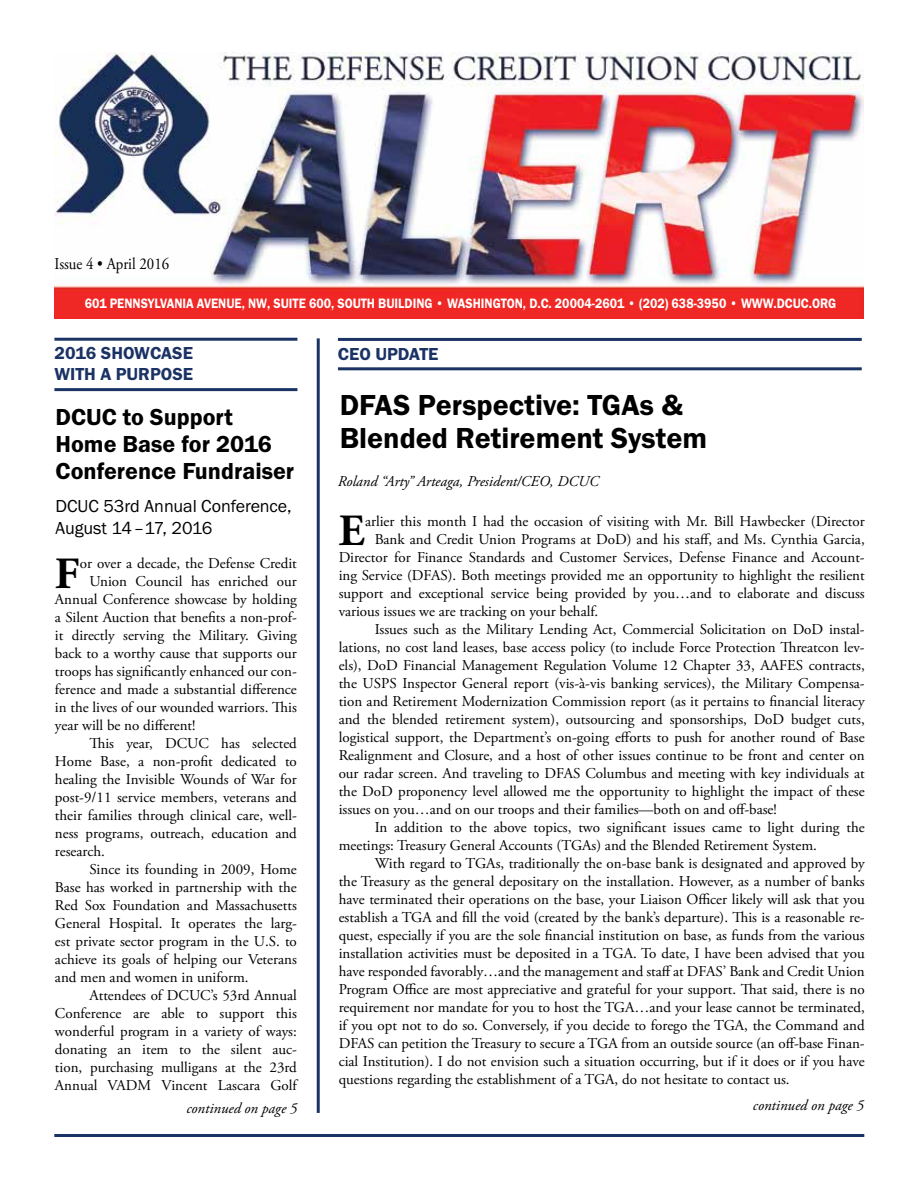
<style>
.page{position:relative;width:918px;height:1188px;background:#fff}
.page>*{position:absolute;margin:0;border:0;box-sizing:border-box;transform-origin:0 0}
.t1{font:700 44.55px "Adobe Garamond Pro";color:#000}
.t2{font:600 30px/33px "Franklin Gothic FS";color:#000}
.t3{font:600 24px/27px "Franklin Gothic FS";color:#000}
.t4{font:18px/21.6px "Franklin Gothic FS";letter-spacing:-.005em;color:#000}
.t5{font:600 18px/21px "Franklin Gothic FS";color:#1b3265}
.t6{font:16.5px "Adobe Garamond Pro";color:#000;scale:.9 1}
.t7{font:15px "Adobe Garamond Pro";color:#000}
.t8{font:italic 15px "Adobe Garamond Pro";color:#000}
.t9{font:600 14.1px "Franklin Gothic FS";color:#fff;scale:.89 1}
</style>
<div class="page">
<hr style="left:54px;top:1134px;width:810px;height:3px;background:#1b3265">
<hr style="left:317px;top:338px;width:3px;height:775px;background:#1b3265">
<hr style="left:54px;top:338px;width:243px;height:3px;background:#1b3265">
<hr style="left:54px;top:388px;width:243px;height:3px;background:#1b3265">
<hr style="left:338px;top:338px;width:524px;height:3px;background:#1b3265">
<hr style="left:338px;top:367px;width:524px;height:3px;background:#1b3265">
<img style="left:54px;top:53px;width:810px;height:266px">
<p class="t6" style="left:55px;top:254px;width:129px">Issue 4 • April 2016</p>
<p class="t9" style="left:85px;top:296px;width:846px">601 PENNSYLVANIA AVENUE, NW, SUITE 600, SOUTH BUILDING • WASHINGTON, D.C. 20004-2601 • (202) 638-3950 • WWW.DCUC.ORG</p>
<p class="t5" style="left:54px;top:343px;width:140px">2016 SHOWCASE<br>WITH A PURPOSE</p>
<p class="t5" style="left:338px;top:343px;width:102px">CEO UPDATE</p>
<h3 class="t3" style="left:56px;top:404px;width:240px">DCUC to Support<br>Home Base for 2016<br>Conference Fundraiser</h3>
<p class="t4" style="left:56px;top:496px;width:238px">DCUC 53rd Annual Conference,<br>August 14–17, 2016</p>
<h1 class="t1" style="left:55px;top:548px;width:26px">F</h1>
<p class="t7" style="left:80px;top:555px;width:219px">or over a decade, the Defense Credit</p>
<p class="t7" style="left:89px;top:573px;width:209px">Union Council has enriched our</p>
<p class="t7" style="left:55px;top:591px;width:243px">Annual Conference showcase by holding</p>
<p class="t7" style="left:55px;top:609px;width:243px">a Silent Auction that benefits a non-prof-</p>
<p class="t7" style="left:55px;top:627px;width:243px">it directly serving the Military. Giving</p>
<p class="t7" style="left:55px;top:645px;width:243px">back to a worthy cause that supports our</p>
<p class="t7" style="left:55px;top:663px;width:243px">troops has significantly enhanced our con-</p>
<p class="t7" style="left:55px;top:681px;width:243px">ference and made a substantial difference</p>
<p class="t7" style="left:55px;top:699px;width:243px">in the lives of our wounded warriors. This</p>
<p class="t7" style="left:55px;top:717px;width:142px">year will be no different!</p>
<p class="t7" style="left:89px;top:735px;width:209px">This year, DCUC has selected</p>
<p class="t7" style="left:55px;top:753px;width:243px">Home Base, a non-profit dedicated to</p>
<p class="t7" style="left:55px;top:771px;width:243px">healing the Invisible Wounds of War for</p>
<p class="t7" style="left:55px;top:789px;width:243px">post-9/11 service members, veterans and</p>
<p class="t7" style="left:55px;top:807px;width:243px">their families through clinical care, well-</p>
<p class="t7" style="left:55px;top:825px;width:243px">ness programs, outreach, education and</p>
<p class="t7" style="left:55px;top:843px;width:51px">research.</p>
<p class="t7" style="left:89px;top:861px;width:209px">Since its founding in 2009, Home</p>
<p class="t7" style="left:55px;top:879px;width:243px">Base has worked in partnership with the</p>
<p class="t7" style="left:55px;top:897px;width:243px">Red Sox Foundation and Massachusetts</p>
<p class="t7" style="left:55px;top:915px;width:243px">General Hospital. It operates the larg-</p>
<p class="t7" style="left:55px;top:933px;width:243px">est private sector program in the U.S. to</p>
<p class="t7" style="left:55px;top:951px;width:243px">achieve its goals of helping our Veterans</p>
<p class="t7" style="left:55px;top:969px;width:195px">and men and women in uniform.</p>
<p class="t7" style="left:89px;top:987px;width:209px">Attendees of DCUC’s 53rd Annual</p>
<p class="t7" style="left:55px;top:1005px;width:243px">Conference are able to support this</p>
<p class="t7" style="left:55px;top:1023px;width:243px">wonderful program in a variety of ways:</p>
<p class="t7" style="left:55px;top:1041px;width:243px">donating an item to the silent auc-</p>
<p class="t7" style="left:55px;top:1059px;width:243px">tion, purchasing mulligans at the 23rd</p>
<p class="t7" style="left:55px;top:1077px;width:243px">Annual VADM Vincent Lascara Golf</p>
<p class="t8" style="left:186px;top:1100px;width:113px">continued on page 5</p>
<h2 class="t2" style="left:340px;top:389px;width:369px">DFAS Perspective: TGAs &amp;<br>Blended Retirement System</h2>
<p class="t8" style="left:338px;top:472px;width:263px">Roland “Arty’’ Arteaga, President/CEO, DCUC</p>
<h1 class="t1" style="left:339px;top:505px;width:27px">E</h1>
<p class="t7" style="left:365px;top:512px;width:501px">arlier this month I had the occasion of visiting with Mr. Bill Hawbecker (Director</p>
<p class="t7" style="left:375px;top:530px;width:492px">Bank and Credit Union Programs at DoD) and his staff, and Ms. Cynthia Garcia,</p>
<p class="t7" style="left:339px;top:548px;width:528px">Director for Finance Standards and Customer Services, Defense Finance and Account-</p>
<p class="t7" style="left:339px;top:566px;width:528px">ing Service (DFAS). Both meetings provided me an opportunity to highlight the resilient</p>
<p class="t7" style="left:339px;top:584px;width:528px">support and exceptional service being provided by you…and to elaborate and discuss</p>
<p class="t7" style="left:339px;top:602px;width:261px">various issues we are tracking on your behalf.</p>
<p class="t7" style="left:375px;top:620px;width:492px">Issues such as the Military Lending Act, Commercial Solicitation on DoD instal-</p>
<p class="t7" style="left:339px;top:638px;width:528px">lations, no cost land leases, base access policy (to include Force Protection Threatcon lev-</p>
<p class="t7" style="left:339px;top:656px;width:528px">els), DoD Financial Management Regulation Volume 12 Chapter 33, AAFES contracts,</p>
<p class="t7" style="left:339px;top:674px;width:528px">the USPS Inspector General report (vis-à-vis banking services), the Military Compensa-</p>
<p class="t7" style="left:339px;top:692px;width:528px">tion and Retirement Modernization Commission report (as it pertains to financial literacy</p>
<p class="t7" style="left:339px;top:710px;width:528px">and the blended retirement system), outsourcing and sponsorships, DoD budget cuts,</p>
<p class="t7" style="left:339px;top:728px;width:528px">logistical support, the Department’s on-going efforts to push for another round of Base</p>
<p class="t7" style="left:339px;top:746px;width:528px">Realignment and Closure, and a host of other issues continue to be front and center on</p>
<p class="t7" style="left:339px;top:764px;width:528px">our radar screen. And traveling to DFAS Columbus and meeting with key individuals at</p>
<p class="t7" style="left:339px;top:782px;width:528px">the DoD proponency level allowed me the opportunity to highlight the impact of these</p>
<p class="t7" style="left:339px;top:800px;width:440px">issues on you…and on our troops and their families—both on and off-base!</p>
<p class="t7" style="left:375px;top:818px;width:492px">In addition to the above topics, two significant issues came to light during the</p>
<p class="t7" style="left:339px;top:836px;width:480px">meetings: Treasury General Accounts (TGAs) and the Blended Retirement System.</p>
<p class="t7" style="left:375px;top:854px;width:492px">With regard to TGAs, traditionally the on-base bank is designated and approved by</p>
<p class="t7" style="left:339px;top:872px;width:528px">the Treasury as the general depositary on the installation. However, as a number of banks</p>
<p class="t7" style="left:339px;top:890px;width:528px">have terminated their operations on the base, your Liaison Officer likely will ask that you</p>
<p class="t7" style="left:339px;top:908px;width:528px">establish a TGA and fill the void (created by the bank’s departure). This is a reasonable re-</p>
<p class="t7" style="left:339px;top:926px;width:528px">quest, especially if you are the sole financial institution on base, as funds from the various</p>
<p class="t7" style="left:339px;top:944px;width:528px">installation activities must be deposited in a TGA. To date, I have been advised that you</p>
<p class="t7" style="left:339px;top:962px;width:528px">have responded favorably…and the management and staff at DFAS’ Bank and Credit Union</p>
<p class="t7" style="left:339px;top:980px;width:528px">Program Office are most appreciative and grateful for your support. That said, there is no</p>
<p class="t7" style="left:339px;top:998px;width:528px">requirement nor mandate for you to host the TGA…and your lease cannot be terminated,</p>
<p class="t7" style="left:339px;top:1016px;width:528px">if you opt not to do so. Conversely, if you decide to forego the TGA, the Command and</p>
<p class="t7" style="left:339px;top:1034px;width:528px">DFAS can petition the Treasury to secure a TGA from an outside source (an off-base Finan-</p>
<p class="t7" style="left:339px;top:1052px;width:528px">cial Institution). I do not envision such a situation occurring, but if it does or if you have</p>
<p class="t7" style="left:339px;top:1070px;width:453px">questions regarding the establishment of a TGA, do not hesitate to contact us.</p>
<p class="t8" style="left:753px;top:1097px;width:113px">continued on page 5</p>
</div>
